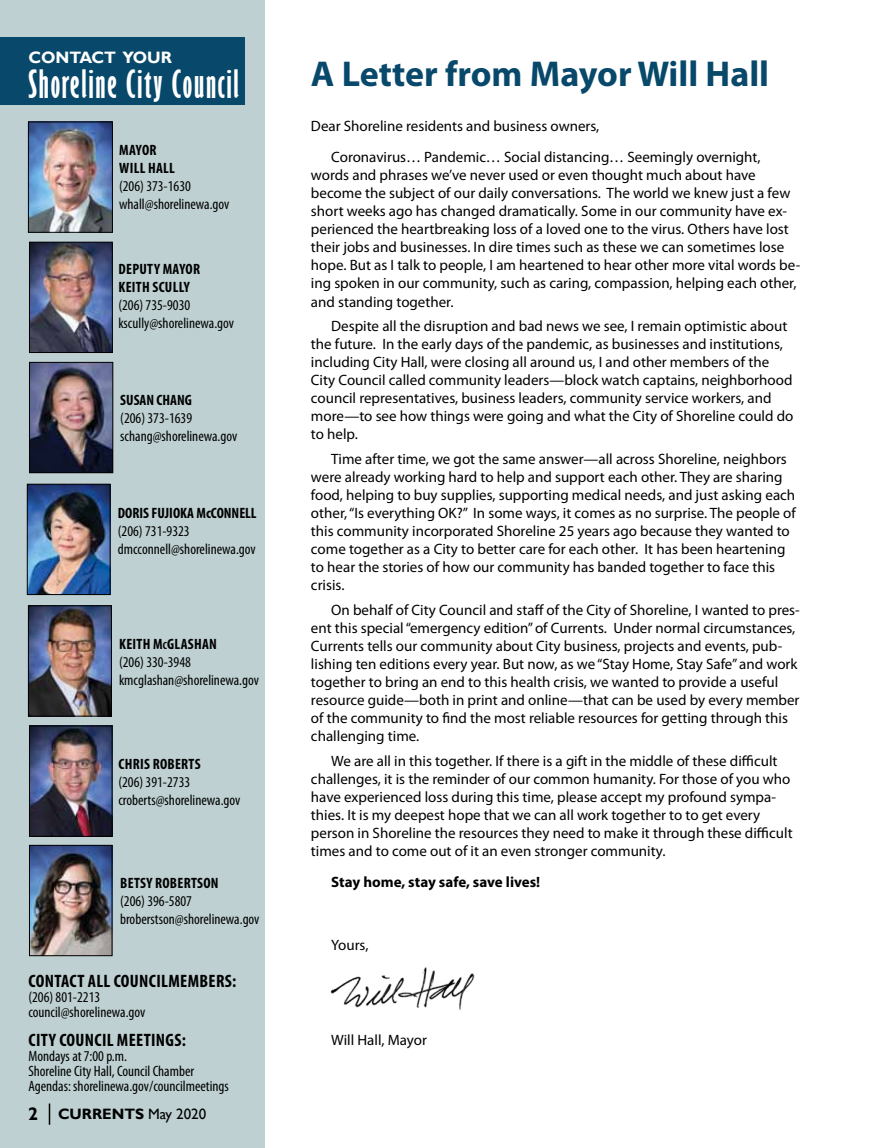
<style>
.page{position:relative;width:891px;height:1148px;background:#fff}
.page>*{position:absolute;margin:0;border:0;box-sizing:border-box;transform-origin:0 0}
.t1{font:700 36px "Myriad Pro";color:#08496b}
.t2{font:700 extra-condensed 36px "Gill Sans";letter-spacing:.05em;color:#fff}
.t3{font:700 condensed 18px "Myriad Pro";letter-spacing:.02em;color:#000}
.t4{font:700 16.5px "Gill Sans";color:#fff}
.t5{font:15px/18px "Myriad Pro";color:#000}
.t6{font:condensed 15px/18px "Myriad Pro";color:#000}
.t7{font:700 condensed 15px/18px "Myriad Pro";letter-spacing:.02em;color:#000}
.t8{font:700 15px "Myriad Pro";color:#000}
.t9{font:700 condensed 15px "Myriad Pro";color:#000}
.t10{font:700 15px "Gill Sans";color:#000}
.s1{font-weight:700}
.s2{font-weight:700;font-size:10.5px}
.s3{font-size:18px}
.s4{font-weight:400}
</style>
<div class="page">
<div style="left:0;top:0;width:265px;height:1148px;background:#bed0d1"></div>
<div style="left:0;top:38px;width:244px;height:67px;background:#08496b"></div>
<img style="left:30px;top:124px;width:81px;height:106px">
<div style="left:28px;top:122px;width:85px;height:110px;border:1px solid #000"></div>
<img style="left:29px;top:486px;width:79px;height:107px">
<div style="left:27px;top:484px;width:83px;height:111px;border:1px solid #000"></div>
<img style="left:31px;top:364px;width:80px;height:107px">
<div style="left:29px;top:362px;width:84px;height:111px;border:1px solid #000"></div>
<img style="left:30px;top:607px;width:80px;height:107px">
<div style="left:28px;top:605px;width:84px;height:111px;border:1px solid #000"></div>
<img style="left:31px;top:847px;width:79px;height:106px">
<div style="left:29px;top:845px;width:83px;height:110px;border:1px solid #000"></div>
<img style="left:31px;top:727px;width:79px;height:107px">
<div style="left:29px;top:725px;width:83px;height:111px;border:1px solid #000"></div>
<img style="left:31px;top:244px;width:80px;height:107px">
<div style="left:29px;top:242px;width:84px;height:111px;border:1px solid #000"></div>
<svg style="left:49px;top:1103px;width:1px;height:21px"></svg>
<img style="left:330px;top:967px;width:145px;height:44px">
<p class="t4" style="left:28px;top:47px;width:145px">CONTACT YOUR</p>
<h1 class="t2" style="left:28px;top:62px;width:212px">Shoreline City Council</h1>
<p class="t7" style="left:119px;top:140px;width:57px">MAYOR<br>WILL HALL</p>
<p class="t6" style="left:119px;top:176px;width:112px">(206) 373-1630 whall@shorelinewa.gov</p>
<p class="t7" style="left:118px;top:260px;width:83px">DEPUTY MAYOR<br>KEITH SCULLY</p>
<p class="t6" style="left:118px;top:296px;width:117px">(206) 735-9030 kscully@shorelinewa.gov</p>
<p class="t7" style="left:120px;top:391px;width:72px">SUSAN CHANG</p>
<p class="t6" style="left:120px;top:409px;width:119px">(206) 373-1639 schang@shorelinewa.gov</p>
<p class="t9" style="left:118px;top:503px;width:128px">DORIS FUJIOKA MCCONNELL</p>
<p class="t6" style="left:118px;top:522px;width:139px">(206) 731-9323 dmcconnell@shorelinewa.gov</p>
<p class="t6" style="left:119px;top:634px;width:141px"><span class="s1">KEITH M</span><span class="s2">c</span><span class="s1">GLASHAN<br></span>(206) 330-3948 kmcglashan@shorelinewa.gov</p>
<p class="t7" style="left:118px;top:754px;width:84px">CHRIS ROBERTS</p>
<p class="t6" style="left:118px;top:772px;width:124px">(206) 391-2733 croberts@shorelinewa.gov</p>
<p class="t7" style="left:120px;top:873px;width:100px">BETSY ROBERTSON</p>
<p class="t6" style="left:120px;top:892px;width:141px">(206) 396-5807 broberstson@shorelinewa.gov</p>
<p class="t3" style="left:29px;top:969px;width:209px">CONTACT ALL COUNCILMEMBERS:</p>
<p class="t6" style="left:28px;top:989px;width:119px;line-height:15px">(206) 801-2213 council@shorelinewa.gov</p>
<p class="t3" style="left:29px;top:1029px;width:159px">CITY COUNCIL MEETINGS:</p>
<p class="t6" style="left:28px;top:1048px;width:202px;line-height:15px">Mondays at 7:00 p.m.<br>Shoreline City Hall, Council Chamber<br>Agendas: shorelinewa.gov/councilmeetings</p>
<p class="t10" style="left:28px;top:1104px;width:180px"><span class="s3">2</span> CURRENTS <span class="s4">May 2020</span></p>
<h1 class="t1" style="left:311px;top:50px;width:460px">A Letter from Mayor Will Hall</h1>
<p class="t5" style="left:331px;top:110px;width:431px;line-height:31.5px;text-indent:-20px">Dear Shoreline residents and business owners,<br>Coronavirus… Pandemic… Social distancing… Seemingly overnight,</p>
<p class="t5" style="left:311px;top:166px;width:491px">words and phrases we’ve never used or even thought much about have become the subject of our daily conversations. The world we knew just a few short weeks ago has changed dramatically. Some in our community have ex&shy;perienced the heartbreaking loss of a loved one to the virus. Others have lost their jobs and businesses. In dire times such as these we can sometimes lose hope. But as I talk to people, I am heartened to hear other more vital words be&shy;ing spoken in our community, such as caring, compassion, helping each other, and standing together.</p>
<p class="t5" style="left:311px;top:317px;width:484px;text-indent:20px">Despite all the disruption and bad news we see, I remain optimistic about the future. In the early days of the pandemic, as businesses and institutions, including City Hall, were closing all around us, I and other members of the City Council called community leaders—block watch captains, neighborhood council representatives, business leaders, community service workers, and more—to see how things were going and what the City of Shoreline could do to help.</p>
<p class="t5" style="left:311px;top:450px;width:486px;text-indent:20px">Time after time, we got the same answer—all across Shoreline, neighbors were already working hard to help and support each other. They are sharing food, helping to buy supplies, supporting medical needs, and just asking each other, “Is everything OK?” In some ways, it comes as no surprise. The people of this community incorporated Shoreline 25 years ago because they wanted to come together as a City to better care for each other. It has been heartening to hear the stories of how our community has banded together to face this crisis.</p>
<p class="t5" style="left:311px;top:600px;width:490px;text-indent:20px">On behalf of City Council and staff of the City of Shoreline, I wanted to pres&shy;ent this special “emergency edition” of Currents. Under normal circumstances, Currents tells our community about City business, projects and events, pub&shy;lishing ten editions every year. But now, as we “Stay Home, Stay Safe” and work together to bring an end to this health crisis, we wanted to provide a useful resource guide—both in print and online—that can be used by every member of the community to find the most reliable resources for getting through this challenging time.</p>
<p class="t5" style="left:311px;top:751px;width:483px;text-indent:20px">We are all in this together. If there is a gift in the middle of these difficult challenges, it is the reminder of our common humanity. For those of you who have experienced loss during this time, please accept my profound sympa&shy;thies. It is my deepest hope that we can all work together to to get every person in Shoreline the resources they need to make it through these difficult times and to come out of it an even stronger community.</p>
<p class="t8" style="left:331px;top:872px;width:211px">Stay home, stay safe, save lives!</p>
<p class="t5" style="left:331px;top:936px;width:39px">Yours,</p>
<p class="t5" style="left:331px;top:1030px;width:97px">Will Hall, Mayor</p>
</div>
